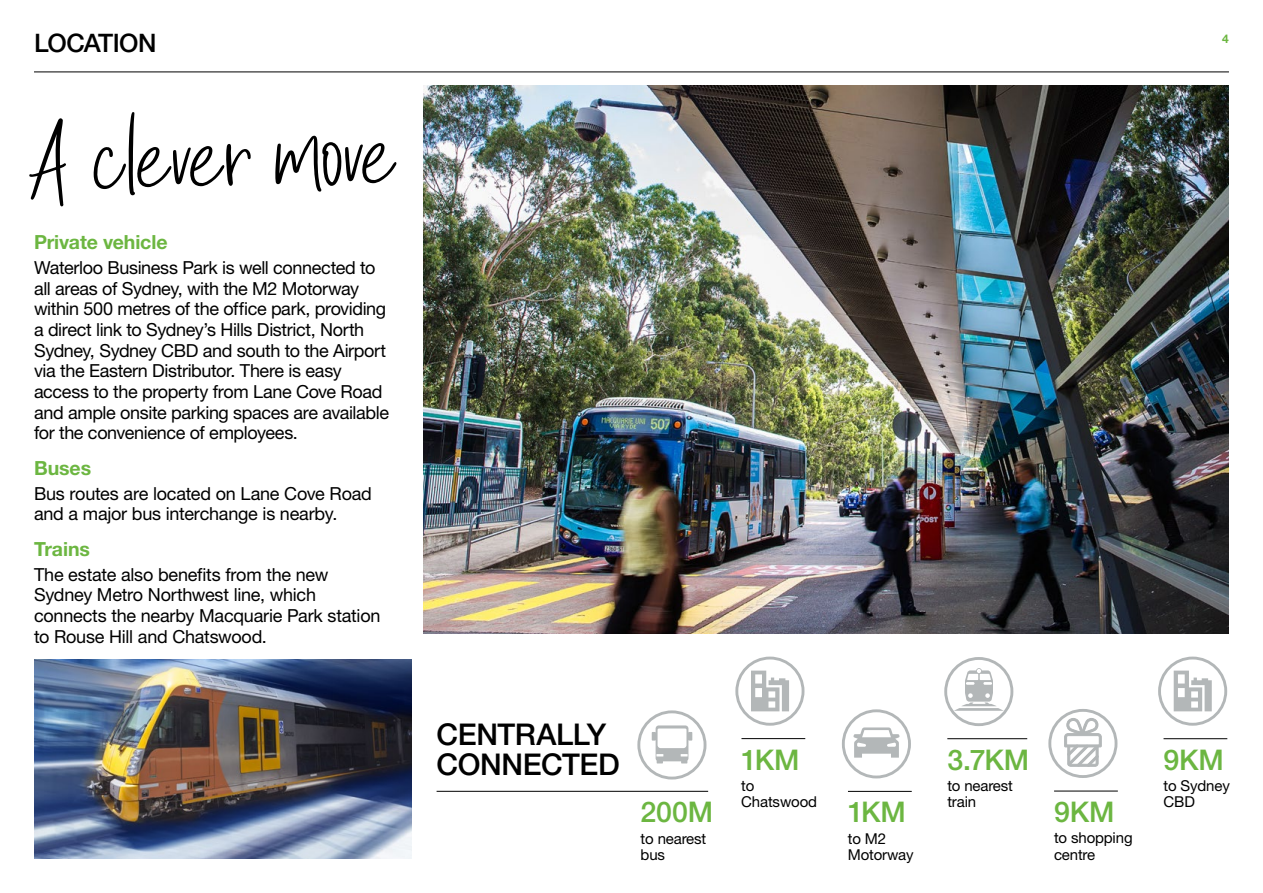
<style>
.page{position:relative;width:1263px;height:893px;background:#fff}
.page>*{position:absolute;margin:0;border:0;box-sizing:border-box;transform-origin:0 0}
.t1{font:105px "Ambition Script";color:#000}
.t2{font:500 30px/30px "Helvetica Neue LT Std";letter-spacing:-.015em;color:#000}
.t3{font:500 28.5px "Helvetica Neue LT Std";letter-spacing:-.01em;color:#6cb641}
.t4{font:500 25.5px "Helvetica Neue LT Std";letter-spacing:-.025em;color:#000}
.t5{font:700 19.5px "Helvetica Neue LT Std";letter-spacing:-.005em;color:#6cb641}
.t6{font:18px/20.7px "Helvetica Neue LT Std";letter-spacing:-.02em;color:#000}
.t7{font:15px/16.5px "Helvetica Neue LT Std";letter-spacing:-.01em;color:#000}
.t8{font:700 12px "Helvetica Neue LT Std";color:#6cb641}
</style>
<div class="page">
<img style="left:424px;top:85px;width:805px;height:549px">
<img style="left:34px;top:659px;width:377px;height:200px">
<hr style="left:437px;top:791px;width:271px;height:1px;background:#000">
<svg style="left:637px;top:710px;width:69px;height:69px"></svg>
<hr style="left:1054px;top:791px;width:64px;height:1px;background:#000">
<svg style="left:1048px;top:709px;width:69px;height:69px"></svg>
<hr style="left:741px;top:738px;width:64px;height:1px;background:#000">
<svg style="left:735px;top:657px;width:69px;height:69px"></svg>
<hr style="left:848px;top:791px;width:64px;height:1px;background:#000">
<svg style="left:842px;top:709px;width:69px;height:69px"></svg>
<hr style="left:1163px;top:738px;width:64px;height:1px;background:#000">
<svg style="left:1158px;top:657px;width:69px;height:69px"></svg>
<hr style="left:947px;top:738px;width:80px;height:1px;background:#000">
<svg style="left:944px;top:657px;width:69px;height:69px"></svg>
<hr style="left:34px;top:72px;width:1195px;height:1px;background:#000">
<h3 class="t4" style="left:34px;top:28px;width:124px">LOCATION</h3>
<h1 class="t1" style="left:29px;top:84px;width:367px;rotate:-1deg">A clever move</h1>
<p class="t5" style="left:34px;top:230px;width:135px">Private vehicle</p>
<p class="t6" style="left:34px;top:257px;width:357px">Waterloo Business Park is well connected to all areas of Sydney, with the M2 Motorway within 500 metres of the office park, providing a direct link to Sydney’s Hills District, North Sydney, Sydney CBD and south to the Airport via the Eastern Distributor. There is easy access to the property from Lane Cove Road and ample onsite parking spaces are available for the convenience of employees.</p>
<p class="t5" style="left:34px;top:456px;width:59px">Buses</p>
<p class="t6" style="left:34px;top:483px;width:339px">Bus routes are located on Lane Cove Road and a major bus interchange is nearby.</p>
<p class="t5" style="left:34px;top:537px;width:57px">Trains</p>
<p class="t6" style="left:34px;top:564px;width:348px">The estate also benefits from the new Sydney Metro Northwest line, which connects the nearby Macquarie Park station to Rouse Hill and Chatswood.</p>
<p class="t8" style="left:1222px;top:31px;width:8px">4</p>
<h2 class="t2" style="left:437px;top:719px;width:185px">CENTRALLY<br>CONNECTED</h2>
<h3 class="t3" style="left:641px;top:795px;width:74px">200M</h3>
<p class="t7" style="left:641px;top:830px;width:67px">to nearest bus</p>
<h3 class="t3" style="left:741px;top:742px;width:60px">1KM</h3>
<p class="t7" style="left:741px;top:777px;width:77px">to<br>Chatswood</p>
<h3 class="t3" style="left:848px;top:795px;width:60px">1KM</h3>
<p class="t7" style="left:848px;top:830px;width:67px">to M2<br>Motorway</p>
<h3 class="t3" style="left:947px;top:742px;width:83px">3.7KM</h3>
<p class="t7" style="left:947px;top:777px;width:67px">to nearest train</p>
<h3 class="t3" style="left:1054px;top:795px;width:62px">9KM</h3>
<p class="t7" style="left:1054px;top:829px;width:80px">to shopping centre</p>
<h3 class="t3" style="left:1163px;top:742px;width:62px">9KM</h3>
<p class="t7" style="left:1163px;top:777px;width:68px">to Sydney<br>CBD</p>
</div>
